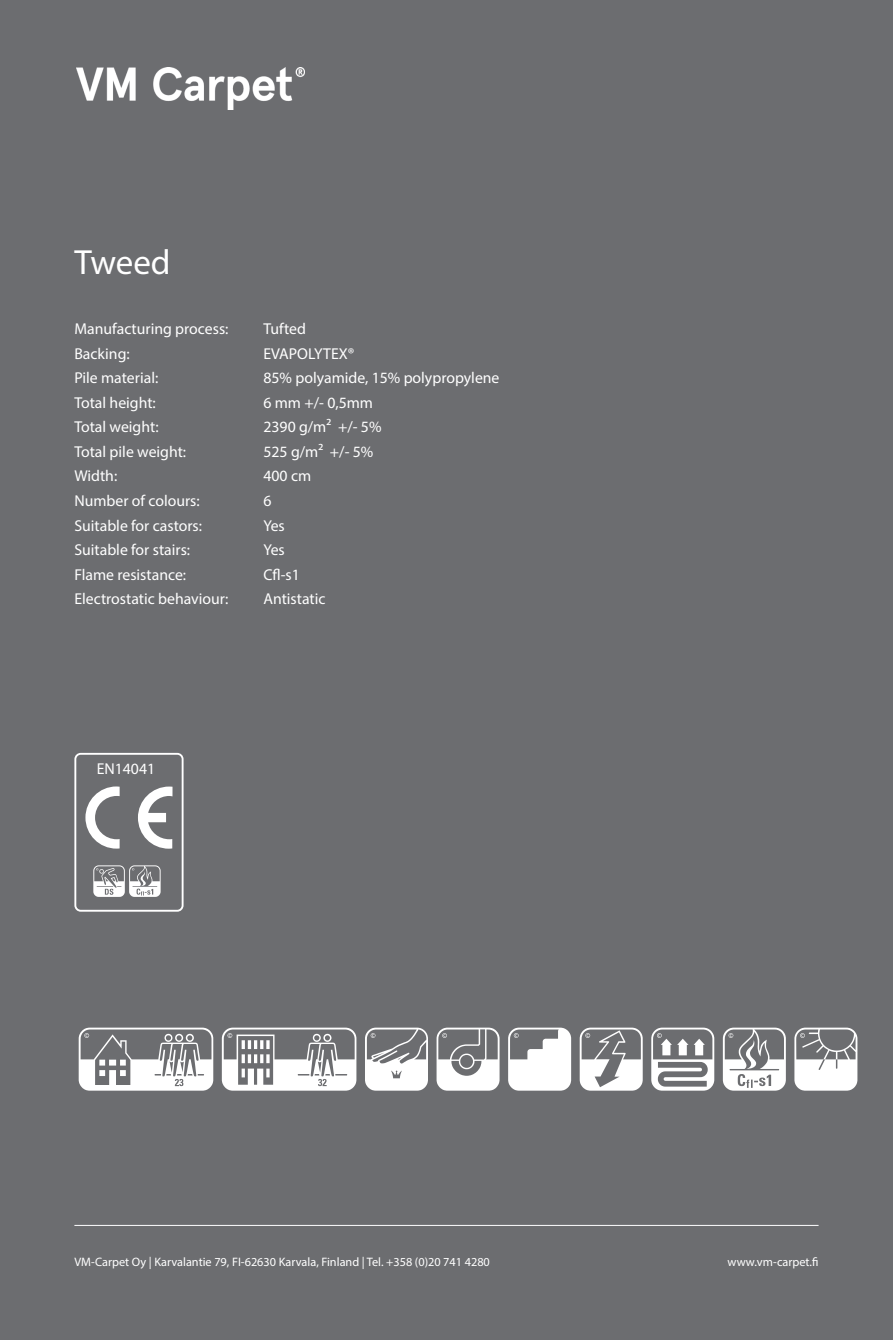
<style>
.page{position:relative;width:893px;height:1340px;background:#fff}
.page>*{position:absolute;margin:0;border:0;box-sizing:border-box;transform-origin:0 0}
.t1{font:35px "Myriad Pro";letter-spacing:-.005em;color:#fff}
.t2{font:15.75px "Myriad Pro";color:#fff}
.t3{font:12.25px "Myriad Pro";color:#fff}
</style>
<div class="page">
<div style="left:0;top:0;width:893px;height:1339px;background:#6c6d70"></div>
<hr style="left:74px;top:1224px;width:745px;height:1px;background:#fff">
<div style="left:74px;top:753px;width:110px;height:158px;border:2px solid #fff;border-radius:5px"></div>
<svg style="left:138px;top:786px;width:35px;height:62px"></svg>
<svg style="left:85px;top:786px;width:35px;height:62px"></svg>
<img style="left:76px;top:67px;width:229px;height:42px">
<p class="t1" style="left:74px;top:241px;width:98px">Tweed</p>
<p class="t2" style="left:74px;top:319px;width:156px">Manufacturing process:</p>
<p class="t2" style="left:263px;top:319px;width:44px">Tufted</p>
<p class="t2" style="left:74px;top:344px;width:57px">Backing:</p>
<p class="t2" style="left:263px;top:344px;width:92px">EVAPOLYTEX®</p>
<p class="t2" style="left:74px;top:368px;width:85px">Pile material:</p>
<p class="t2" style="left:263px;top:368px;width:238px">85% polyamide, 15% polypropylene</p>
<p class="t2" style="left:74px;top:393px;width:83px">Total height:</p>
<p class="t2" style="left:263px;top:393px;width:111px">6 mm +/- 0,5mm</p>
<p class="t2" style="left:74px;top:417px;width:86px">Total weight:</p>
<p class="t2" style="left:263px;top:417px;width:120px">2390 g/m² +/- 5%</p>
<p class="t2" style="left:74px;top:442px;width:113px">Total pile weight:</p>
<p class="t2" style="left:263px;top:442px;width:112px">525 g/m² +/- 5%</p>
<p class="t2" style="left:74px;top:466px;width:44px">Width:</p>
<p class="t2" style="left:263px;top:466px;width:49px">400 cm</p>
<p class="t2" style="left:74px;top:491px;width:127px">Number of colours:</p>
<p class="t2" style="left:263px;top:491px;width:10px">6</p>
<p class="t2" style="left:74px;top:515px;width:129px">Suitable for castors:</p>
<p class="t2" style="left:263px;top:515px;width:23px">Yes</p>
<p class="t2" style="left:74px;top:540px;width:117px">Suitable for stairs:</p>
<p class="t2" style="left:263px;top:540px;width:23px">Yes</p>
<p class="t2" style="left:74px;top:564px;width:113px">Flame resistance:</p>
<p class="t2" style="left:263px;top:564px;width:38px">Cfl-s1</p>
<p class="t2" style="left:74px;top:589px;width:155px">Electrostatic behaviour:</p>
<p class="t2" style="left:263px;top:589px;width:64px">Antistatic</p>
<p class="t2" style="left:97px;top:759px;width:60px">EN14041</p>
<p class="t3" style="left:74px;top:1253px;width:417px">VM-Carpet Oy | Karvalantie 79, FI-62630 Karvala, Finland | Tel. +358 (0)20 741 4280</p>
<p class="t3" style="left:728px;top:1253px;width:93px">www.vm-carpet.fi</p>
</div>
